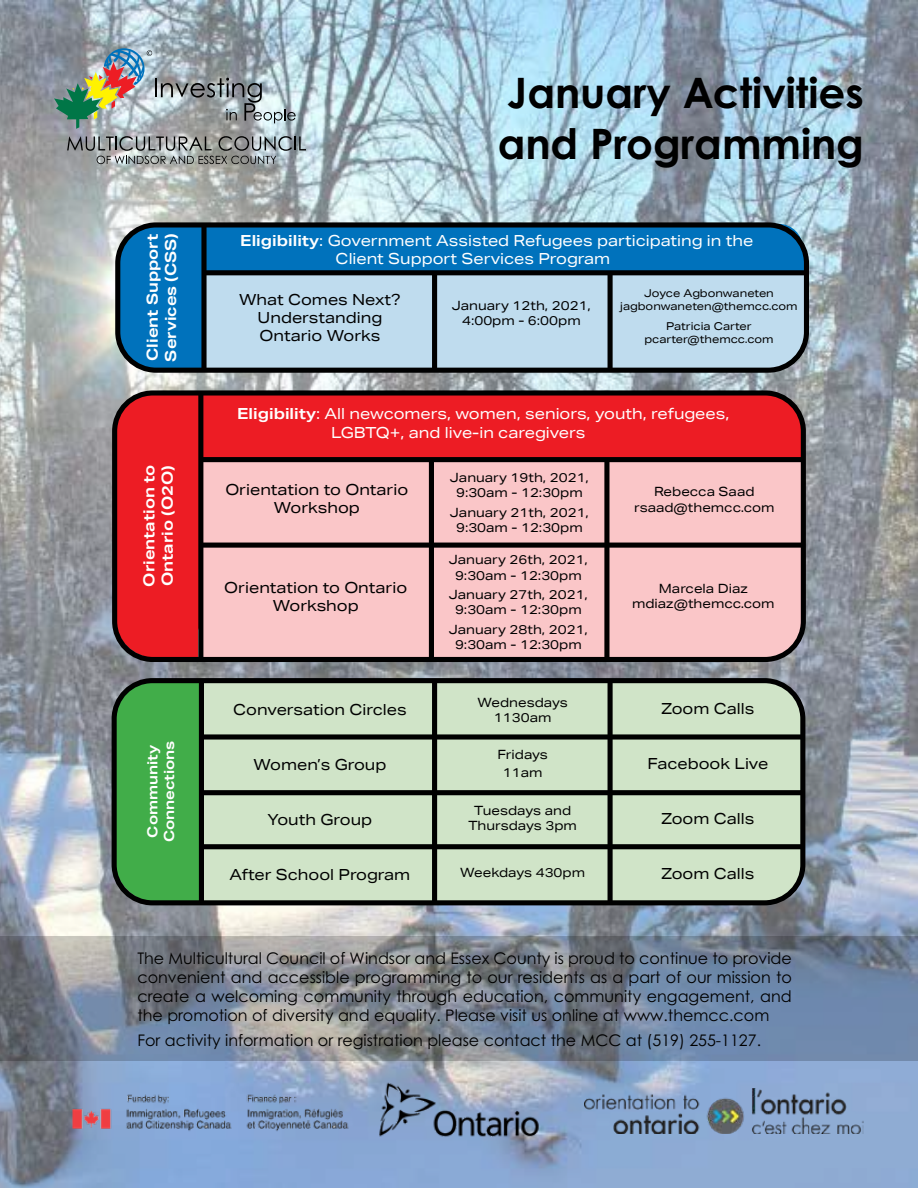
<style>
.page{position:relative;width:918px;height:1188px;background:#fff}
.page>*{position:absolute;margin:0;border:0;box-sizing:border-box;transform-origin:0 0}
.t1{font:700 42px/50.4px "Century Gothic Pro";color:#000}
.t2{font:16.05px/19.2px "Century Gothic Pro";color:#000;text-align:justify}
.t3{font:15.3px/18.3px "Aktiv Grotesk Ex";color:#000;text-align:center}
.t4{font:15.3px/18.3px "Aktiv Grotesk Ex";color:#fff}
.t5{font:700 15.3px/18.3px "Aktiv Grotesk Ex";color:#fff}
.t6{font:700 14.1px/16.8px "Aktiv Grotesk Ex";color:#fff;text-align:center}
.t7{font:12.75px/15.3px "Aktiv Grotesk Ex";color:#000;text-align:center}
.t8{font:10.8px/13px "Aktiv Grotesk Ex";color:#000;text-align:center}
.s1{font-weight:700}
</style>
<div class="page">
<img style="left:0;top:0;width:918px;height:1188px">
<svg style="left:67px;top:136px;width:239px;height:28px"></svg>
<svg style="left:54px;top:48px;width:242px;height:81px"></svg>
<svg style="left:0;top:937px;width:918px;height:124px"></svg>
<img style="left:67px;top:1109px;width:289px;height:30px">
<img style="left:67px;top:1086px;width:289px;height:23px">
<img style="left:377px;top:1080px;width:164px;height:75px">
<img style="left:584px;top:1089px;width:280px;height:44px">
<div style="left:156px;top:233px;width:650px;height:139px;background:#bfdcee;border-radius:38px"></div>
<div style="left:704px;top:248px;width:100px;height:24px;background:#0072bc"></div>
<div style="left:165px;top:312px;width:36px;height:58px;background:#0072bc"></div>
<div style="left:143px;top:229px;width:655px;height:38px;background:#0072bc;border-radius:19px"></div>
<div style="left:138px;top:224px;width:665px;height:48px;border:10px solid #0072bc;border-radius:19px"></div>
<div style="left:122px;top:229px;width:77px;height:137px;background:#0072bc;border-radius:38px"></div>
<div style="left:117px;top:224px;width:87px;height:147px;border:10px solid #0072bc;border-radius:38px"></div>
<div style="left:115px;top:222px;width:694px;height:151px;border:5px solid #000;border-radius:38px"></div>
<div style="left:201px;top:225px;width:6px;height:144px;background:#000"></div>
<div style="left:203px;top:270px;width:602px;height:5px;background:#000"></div>
<div style="left:432px;top:273px;width:5px;height:98px;background:#000"></div>
<div style="left:608px;top:273px;width:5px;height:97px;background:#000"></div>
<div style="left:154px;top:680px;width:649px;height:223px;background:#d0e4c8;border-radius:38px"></div>
<div style="left:140px;top:681px;width:60px;height:31px;background:#41ad49"></div>
<div style="left:162px;top:793px;width:37px;height:108px;background:#41ad49"></div>
<div style="left:120px;top:684px;width:76px;height:213px;background:#41ad49;border-radius:38px"></div>
<div style="left:115px;top:679px;width:86px;height:224px;border:10px solid #41ad49;border-radius:38px"></div>
<div style="left:112px;top:678px;width:693px;height:227px;border:5px solid #000;border-radius:38px"></div>
<div style="left:199px;top:680px;width:5px;height:223px;background:#000"></div>
<div style="left:432px;top:680px;width:5px;height:223px;background:#000"></div>
<div style="left:608px;top:680px;width:5px;height:223px;background:#000"></div>
<div style="left:200px;top:734px;width:603px;height:6px;background:#000"></div>
<div style="left:200px;top:790px;width:603px;height:5px;background:#000"></div>
<div style="left:202px;top:844px;width:602px;height:5px;background:#000"></div>
<div style="left:153px;top:404px;width:650px;height:254px;background:#fac6c8;border-radius:38px"></div>
<div style="left:704px;top:426px;width:100px;height:33px;background:#ed1c24"></div>
<div style="left:162px;top:478px;width:36px;height:180px;background:#ed1c24"></div>
<div style="left:140px;top:398px;width:656px;height:55px;background:#ed1c24;border-radius:28px"></div>
<div style="left:135px;top:392px;width:666px;height:67px;border:10px solid #ed1c24;border-radius:28px"></div>
<div style="left:119px;top:398px;width:77px;height:255px;background:#ed1c24;border-radius:38px"></div>
<div style="left:114px;top:392px;width:87px;height:266px;border:10px solid #ed1c24;border-radius:38px"></div>
<div style="left:198px;top:393px;width:5px;height:265px;background:#000"></div>
<div style="left:201px;top:457px;width:603px;height:5px;background:#000"></div>
<div style="left:429px;top:460px;width:5px;height:198px;background:#000"></div>
<div style="left:604px;top:460px;width:5px;height:198px;background:#000"></div>
<div style="left:201px;top:543px;width:602px;height:5px;background:#000"></div>
<div style="left:112px;top:390px;width:694px;height:272px;border:5px solid #000;border-radius:38px"></div>
<p class="t5" style="left:143px;top:362px;width:130px;rotate:-90deg">Client Support<br>Services (CSS)</p>
<p class="t5" style="left:140px;top:587px;width:123px;rotate:-90deg">Orientation to<br>Ontario (O2O)</p>
<p class="t6" style="left:144px;top:842px;width:103px;rotate:-90deg">Community<br>Connections</p>
<h1 class="t1" style="left:498px;top:67px;width:368px">January Activities and Programming</h1>
<p class="t4" style="left:336px;top:231px;width:419px;text-indent:-95px"><span class="s1">Eligibility</span>: Government Assisted Refugees participating in the<br>Client Support Services Program</p>
<p class="t3" style="left:239px;top:290px;width:163px">What Comes Next?<br>Understanding<br>Ontario Works</p>
<p class="t7" style="left:452px;top:297px;width:141px">January 12th, 2021,<br>4:00pm - 6:00pm</p>
<p class="t8" style="left:620px;top:287px;width:179px">Joyce Agbonwaneten jagbonwaneten@themcc.com</p>
<p class="t8" style="left:644px;top:319px;width:131px">Patricia Carter pcarter@themcc.com</p>
<p class="t4" style="left:331px;top:405px;width:400px;text-indent:-94px"><span class="s1">Eligibility</span>: All newcomers, women, seniors, youth, refugees,<br>LGBTQ+, and live-in caregivers</p>
<p class="t3" style="left:225px;top:480px;width:184px">Orientation to Ontario<br>Workshop</p>
<p class="t7" style="left:450px;top:470px;width:141px">January 19th, 2021,<br>9:30am - 12:30pm</p>
<p class="t7" style="left:450px;top:504px;width:141px">January 21th, 2021,<br>9:30am - 12:30pm</p>
<p class="t3" style="left:224px;top:578px;width:184px">Orientation to Ontario<br>Workshop</p>
<p class="t3" style="left:233px;top:700px;width:175px">Conversation Circles</p>
<p class="t3" style="left:253px;top:755px;width:135px">Women’s Group</p>
<p class="t3" style="left:268px;top:811px;width:106px">Youth Group</p>
<p class="t3" style="left:230px;top:866px;width:182px">After School Program</p>
<p class="t7" style="left:449px;top:552px;width:141px">January 26th, 2021,<br>9:30am - 12:30pm</p>
<p class="t7" style="left:449px;top:587px;width:141px">January 27th, 2021,<br>9:30am - 12:30pm</p>
<p class="t7" style="left:449px;top:622px;width:141px">January 28th, 2021,<br>9:30am - 12:30pm</p>
<p class="t7" style="left:478px;top:694px;width:92px">Wednesdays<br>1130am</p>
<p class="t7" style="left:497px;top:745px;width:52px;line-height:18.3px">Fridays<br>11am</p>
<p class="t7" style="left:468px;top:803px;width:110px">Tuesdays and<br>Thursdays 3pm</p>
<p class="t7" style="left:460px;top:865px;width:126px">Weekdays 430pm</p>
<p class="t7" style="left:634px;top:484px;width:142px">Rebecca Saad rsaad@themcc.com</p>
<p class="t7" style="left:632px;top:581px;width:144px">Marcela Diaz mdiaz@themcc.com</p>
<p class="t3" style="left:661px;top:699px;width:94px">Zoom Calls</p>
<p class="t3" style="left:647px;top:754px;width:123px">Facebook Live</p>
<p class="t3" style="left:661px;top:809px;width:94px">Zoom Calls</p>
<p class="t3" style="left:661px;top:864px;width:94px">Zoom Calls</p>
<p class="t2" style="left:137px;top:948px;width:656px">The Multicultural Council of Windsor and Essex County is proud to continue to provide convenient and accessible programming to our residents as a part of our mission to create a welcoming community through education, community engagement, and the promotion of diversity and equality. Please visit us online at www.themcc.com</p>
<p class="t2" style="left:137px;top:1030px;width:625px">For activity information or registration please contact the MCC at (519) 255-1127.</p>
</div>
